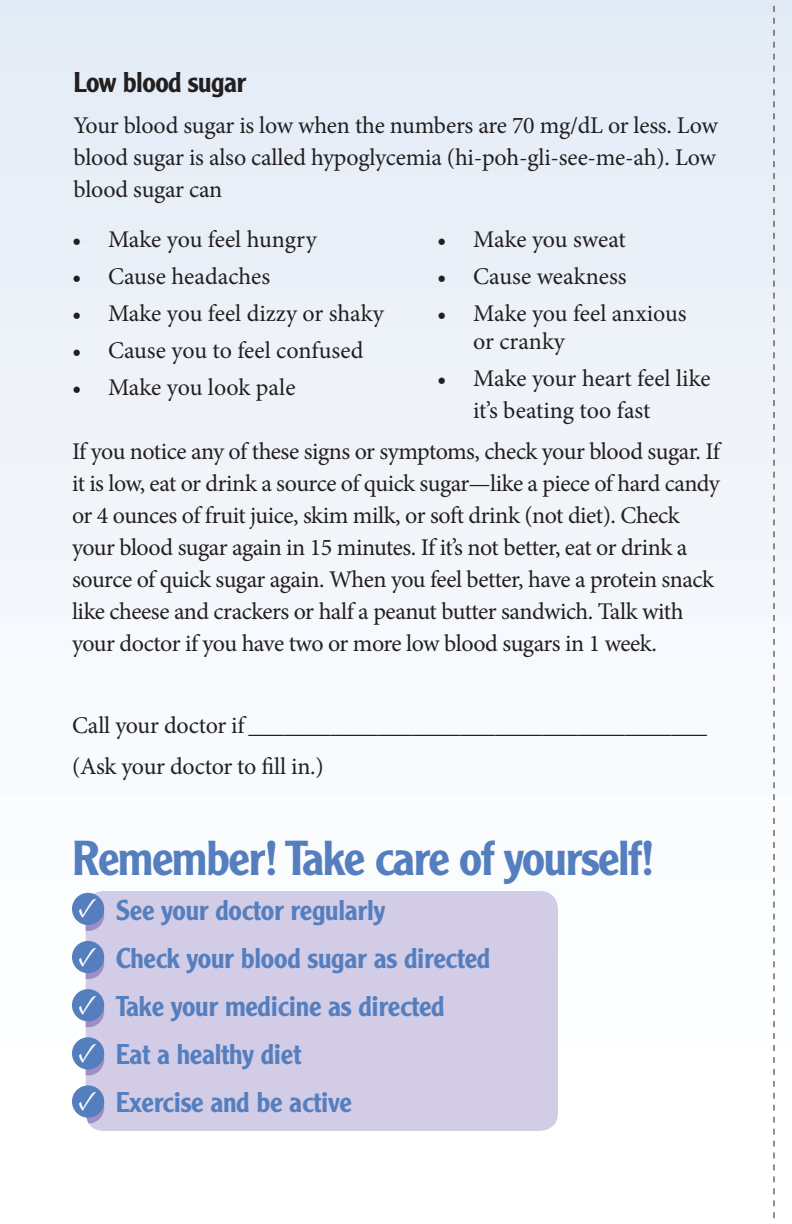
<style>
.page{position:relative;width:792px;height:1224px;background:#fff}
.page>*{position:absolute;margin:0;border:0;box-sizing:border-box;transform-origin:0 0}
._01_head-big{font:500 48px "Clearface Gothic LT Std";letter-spacing:-.03em;color:#547ebe}
._08_number_heads{font:500 28px "Clearface Gothic LT Std";letter-spacing:-.01em;color:#547ebe}
.t1{font:500 28px "Clearface Gothic LT Std";letter-spacing:-.02em;color:#231f20}
.t2{font:28px/48.2px "Minion Pro";color:#fff;text-align:justify}
._04_body_copy{font:24px/32px "Minion Pro";letter-spacing:-.02em;color:#231f20}
._04_body_copy-2{font:24px "Minion Pro";color:#231f20}
</style>
<div class="page">
<div style="left:0;top:0;width:792px;height:1224px;background:linear-gradient(to bottom,#e4ecf6,#fff)"></div>
<svg style="left:774px;top:0;width:1px;height:1224px"></svg>
<div style="left:86px;top:891px;width:472px;height:240px;background:#d2cce6;border-radius:18px"></div>
<svg style="left:86px;top:899px;width:18px;height:32px"></svg>
<div style="left:72px;top:893px;width:32px;height:32px;background:#547ebe;border-radius:50%"></div>
<svg style="left:86px;top:947px;width:18px;height:32px"></svg>
<div style="left:72px;top:941px;width:32px;height:32px;background:#547ebe;border-radius:50%"></div>
<svg style="left:86px;top:997px;width:18px;height:30px"></svg>
<div style="left:72px;top:989px;width:32px;height:32px;background:#547ebe;border-radius:50%"></div>
<svg style="left:86px;top:1044px;width:18px;height:31px"></svg>
<div style="left:72px;top:1037px;width:32px;height:33px;background:#547ebe;border-radius:50%"></div>
<svg style="left:86px;top:1092px;width:18px;height:32px"></svg>
<div style="left:72px;top:1085px;width:32px;height:33px;background:#547ebe;border-radius:50%"></div>
<p class="t1" style="left:74px;top:65px;width:174px">Low blood sugar</p>
<p class="_04_body_copy" style="left:74px;top:109px;width:646px;text-align:justify">Your blood sugar is low when the numbers are 70 mg/dL or less. Low blood sugar is also called hypoglycemia (hi-poh-gli-see-me-ah). Low blood sugar can</p>
<p class="_04_body_copy" style="left:72px;top:223px;width:246px">• Make you feel hungry</p>
<p class="_04_body_copy" style="left:437px;top:223px;width:190px">• Make you sweat</p>
<p class="_04_body_copy-2" style="left:72px;top:260px;width:200px">• Cause headaches</p>
<p class="_04_body_copy-2" style="left:437px;top:260px;width:191px">• Cause weakness</p>
<p class="_04_body_copy" style="left:72px;top:297px;width:313px">• Make you feel dizzy or shaky</p>
<p class="_04_body_copy" style="left:473px;top:299px;width:215px;line-height:28px;text-indent:-36px">• Make you feel anxious or cranky</p>
<p class="_04_body_copy" style="left:72px;top:334px;width:293px">• Cause you to feel confused</p>
<p class="_04_body_copy" style="left:437px;top:362px;width:275px">• Make your heart feel like</p>
<p class="_04_body_copy-2" style="left:72px;top:371px;width:225px">• Make you look pale</p>
<p class="_04_body_copy" style="left:72px;top:389px;width:649px;line-height:41.8px;text-indent:401px">it’s beating too fast<br>If you notice any of these signs or symptoms, check your blood sugar. If</p>
<p class="_04_body_copy" style="left:72px;top:468px;width:649px">it is low, eat or drink a source of quick sugar—like a piece of hard candy or 4 ounces of fruit juice, skim milk, or soft drink (not diet). Check your blood sugar again in 15 minutes. If it’s not better, eat or drink a source of quick sugar again. When you feel better, have a protein snack like cheese and crackers or half a peanut butter sandwich. Talk with your doctor if you have two or more low blood sugars in 1 week.</p>
<p class="_04_body_copy" style="left:72px;top:710px;width:637px">Call your doctor if _______________________________________</p>
<p class="_04_body_copy" style="left:72px;top:751px;width:253px">(Ask your doctor to fill in.)</p>
<p class="_01_head-big" style="left:72px;top:829px;width:585px">Remember! Take care of yourself!</p>
<p class="_08_number_heads" style="left:116px;top:893px;width:271px">See your doctor regularly</p>
<p class="_08_number_heads" style="left:116px;top:941px;width:376px">Check your blood sugar as directed</p>
<p class="_08_number_heads" style="left:116px;top:989px;width:331px">Take your medicine as directed</p>
<p class="_08_number_heads" style="left:116px;top:1037px;width:187px">Eat a healthy diet</p>
<p class="_08_number_heads" style="left:116px;top:1085px;width:238px">Exercise and be active</p>
<p class="t2" style="left:78px;top:884px;width:21px">✓ ✓ ✓ ✓ ✓</p>
</div>
